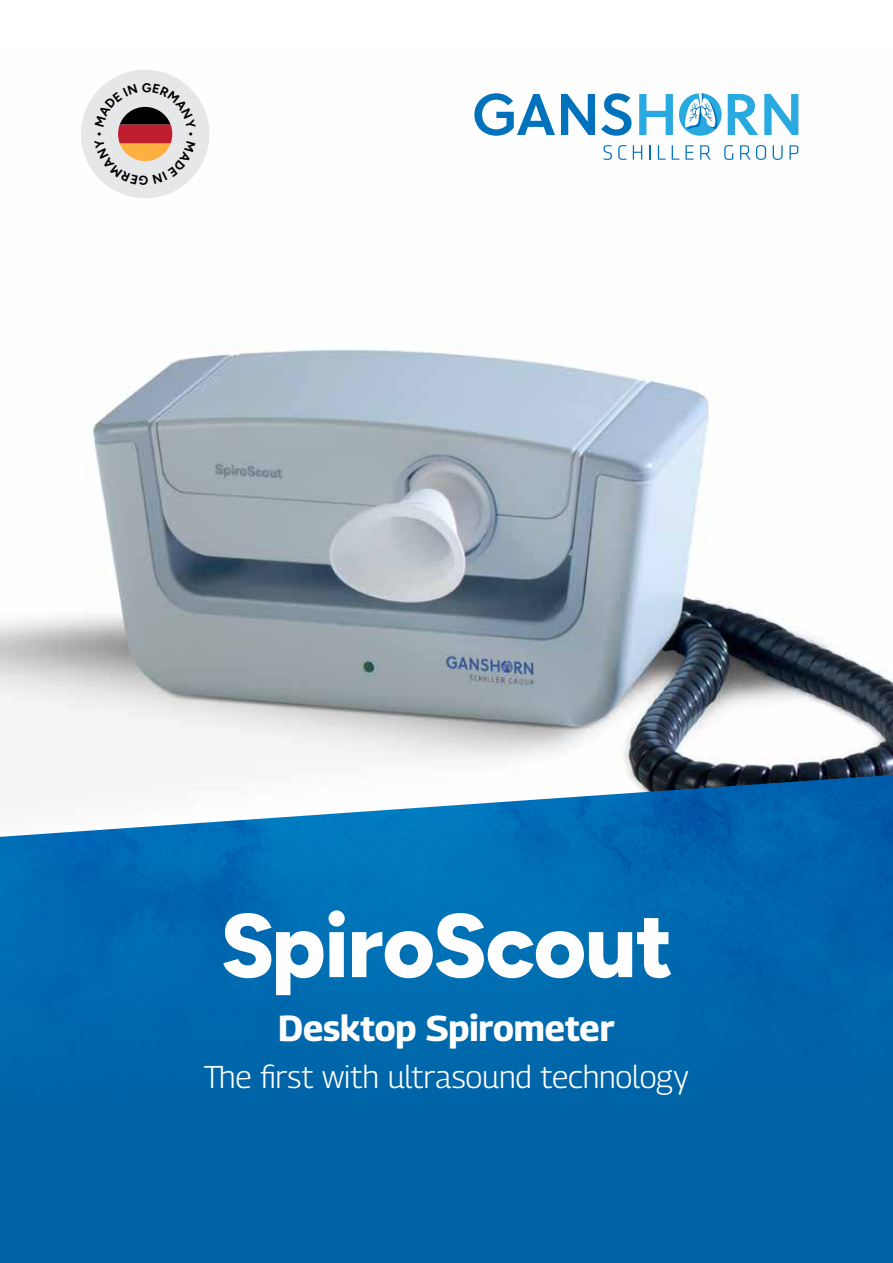
<style>
.page{position:relative;width:893px;height:1263px;background:#fff}
.page>*{position:absolute;margin:0;border:0;box-sizing:border-box;transform-origin:0 0}
.t1{font:800 90px "Figtree";color:#fff}
.t2{font:700 36px "Georama";letter-spacing:-.005em;color:#fff}
.t3{font:300 31.5px "Georama";color:#fff}
.t4{font:700 13.05px "Figtree";color:#000}
.t5{font:700 12.75px "Figtree";color:#000}
</style>
<div class="page">
<img style="left:0;top:70px;width:893px;height:705px">
<img style="left:0;top:775px;width:893px;height:488px">
<div style="left:679px;top:93px;width:43px;height:43px;background:#28aae1;border-radius:50%"></div>
<svg style="left:474px;top:93px;width:81px;height:43px"></svg>
<svg style="left:561px;top:94px;width:34px;height:41px"></svg>
<svg style="left:601px;top:93px;width:30px;height:43px"></svg>
<svg style="left:639px;top:94px;width:34px;height:41px"></svg>
<svg style="left:728px;top:94px;width:30px;height:41px"></svg>
<svg style="left:764px;top:94px;width:34px;height:41px"></svg>
<svg style="left:685px;top:93px;width:33px;height:38px"></svg>
<svg style="left:603px;top:145px;width:9px;height:15px"></svg>
<svg style="left:618px;top:145px;width:8px;height:15px"></svg>
<svg style="left:633px;top:145px;width:9px;height:15px"></svg>
<svg style="left:649px;top:145px;width:2px;height:15px"></svg>
<svg style="left:658px;top:145px;width:8px;height:15px"></svg>
<svg style="left:672px;top:145px;width:7px;height:15px"></svg>
<svg style="left:685px;top:145px;width:9px;height:15px"></svg>
<svg style="left:700px;top:145px;width:11px;height:15px"></svg>
<svg style="left:724px;top:145px;width:9px;height:15px"></svg>
<svg style="left:740px;top:145px;width:26px;height:15px"></svg>
<svg style="left:773px;top:145px;width:10px;height:15px"></svg>
<svg style="left:789px;top:145px;width:9px;height:15px"></svg>
<div style="left:81px;top:70px;width:128px;height:128px;background:#e6e7e8;border-radius:50%"></div>
<svg style="left:95px;top:83px;width:101px;height:102px"></svg>
<p class="t4" style="left:91px;top:137px;width:8px;rotate:-90deg">•</p>
<p class="t5" style="left:199px;top:131px;width:8px;rotate:90deg">•</p>
<h1 class="t1" style="left:220px;top:890px;width:454px">SpiroScout</h1>
<p class="t2" style="left:278px;top:1002px;width:338px">Desktop Spirometer</p>
<p class="t3" style="left:204px;top:1054px;width:486px">The first with ultrasound technology</p>
</div>
